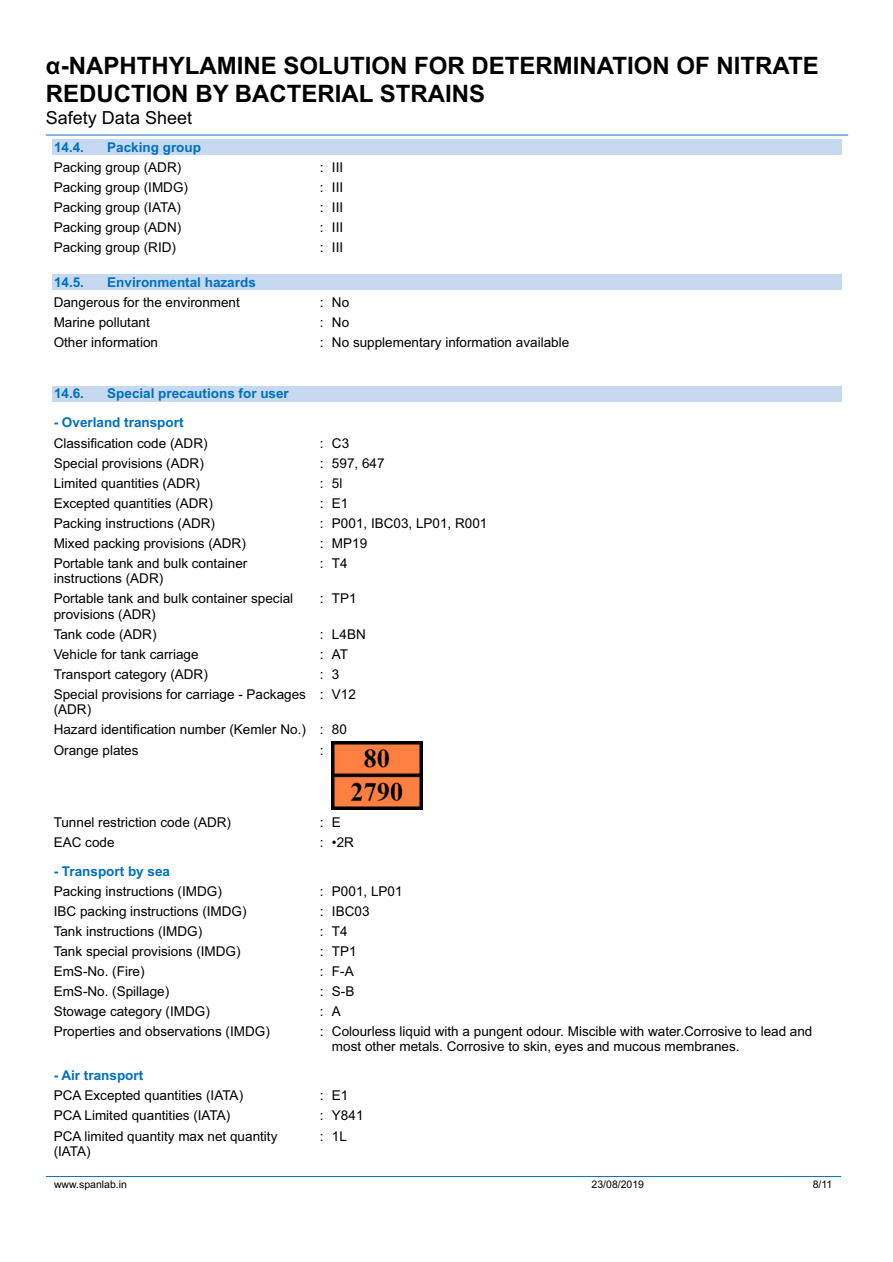
<style>
.page{position:relative;width:893px;height:1262px;background:#fff}
.page>*{position:absolute;margin:0;border:0;box-sizing:border-box;transform-origin:0 0}
.t1{font:700 24px/27.6px "Arial";color:#000}
.t2{font:18px "Arial";color:#000}
.t3{font:13.5px/15.5px "Arial";color:#000}
.t4{font:700 13.5px "Arial";color:#0070c0}
.t5{font:10.5px "Arial";color:#000}
</style>
<div class="page">
<hr style="left:46px;top:135px;width:802px;height:1px;background:#0070c0">
<hr style="left:46px;top:1176px;width:795px;height:1px;background:#0070c0">
<div style="left:52px;top:139px;width:789px;height:15px;background:#c6d9f1"></div>
<div style="left:52px;top:274px;width:789px;height:16px;background:#c6d9f1"></div>
<div style="left:52px;top:386px;width:789px;height:15px;background:#c6d9f1"></div>
<img style="left:332px;top:742px;width:90px;height:67px">
<h1 class="t1" style="left:46px;top:54px;width:774px">α-NAPHTHYLAMINE SOLUTION FOR DETERMINATION OF NITRATE<br>REDUCTION BY BACTERIAL STRAINS</h1>
<h2 class="t2" style="left:46px;top:111px;width:148px">Safety Data Sheet</h2>
<p class="t4" style="left:54px;top:142px;width:32px">14.4.</p>
<p class="t4" style="left:107px;top:142px;width:95px">Packing group</p>
<p class="t3" style="left:54px;top:160px;width:129px">Packing group (ADR)</p>
<p class="t3" style="left:320px;top:160px;width:25px">: III</p>
<p class="t3" style="left:54px;top:180px;width:136px">Packing group (IMDG)</p>
<p class="t3" style="left:320px;top:180px;width:25px">: III</p>
<p class="t3" style="left:54px;top:200px;width:129px">Packing group (IATA)</p>
<p class="t3" style="left:320px;top:200px;width:25px">: III</p>
<p class="t3" style="left:54px;top:220px;width:129px">Packing group (ADN)</p>
<p class="t3" style="left:320px;top:220px;width:25px">: III</p>
<p class="t3" style="left:54px;top:240px;width:124px">Packing group (RID)</p>
<p class="t3" style="left:320px;top:240px;width:25px">: III</p>
<p class="t4" style="left:54px;top:277px;width:32px">14.5.</p>
<p class="t4" style="left:107px;top:277px;width:150px">Environmental hazards</p>
<p class="t3" style="left:54px;top:296px;width:188px">Dangerous for the environment</p>
<p class="t3" style="left:320px;top:296px;width:31px">: No</p>
<p class="t3" style="left:54px;top:316px;width:98px">Marine pollutant</p>
<p class="t3" style="left:320px;top:316px;width:31px">: No</p>
<p class="t3" style="left:54px;top:336px;width:106px">Other information</p>
<p class="t3" style="left:320px;top:336px;width:251px">: No supplementary information available</p>
<p class="t4" style="left:54px;top:388px;width:32px">14.6.</p>
<p class="t4" style="left:107px;top:388px;width:183px">Special precautions for user</p>
<p class="t4" style="left:54px;top:417px;width:131px">- Overland transport</p>
<p class="t3" style="left:54px;top:436px;width:155px">Classification code (ADR)</p>
<p class="t3" style="left:320px;top:436px;width:31px">: C3</p>
<p class="t3" style="left:54px;top:456px;width:152px">Special provisions (ADR)</p>
<p class="t3" style="left:320px;top:456px;width:66px">: 597, 647</p>
<p class="t3" style="left:54px;top:476px;width:148px">Limited quantities (ADR)</p>
<p class="t3" style="left:320px;top:476px;width:24px">: 5l</p>
<p class="t3" style="left:54px;top:496px;width:161px">Excepted quantities (ADR)</p>
<p class="t3" style="left:320px;top:496px;width:30px">: E1</p>
<p class="t3" style="left:54px;top:516px;width:163px">Packing instructions (ADR)</p>
<p class="t3" style="left:320px;top:516px;width:169px">: P001, IBC03, LP01, R001</p>
<p class="t3" style="left:54px;top:536px;width:194px">Mixed packing provisions (ADR)</p>
<p class="t3" style="left:320px;top:536px;width:49px">: MP19</p>
<p class="t3" style="left:54px;top:556px;width:195px">Portable tank and bulk container instructions (ADR)</p>
<p class="t3" style="left:320px;top:556px;width:29px">: T4</p>
<p class="t3" style="left:54px;top:592px;width:241px">Portable tank and bulk container special provisions (ADR)</p>
<p class="t3" style="left:320px;top:592px;width:38px">: TP1</p>
<p class="t3" style="left:54px;top:627px;width:104px">Tank code (ADR)</p>
<p class="t3" style="left:320px;top:627px;width:47px">: L4BN</p>
<p class="t3" style="left:54px;top:647px;width:146px">Vehicle for tank carriage</p>
<p class="t3" style="left:320px;top:647px;width:30px">: AT</p>
<p class="t3" style="left:54px;top:667px;width:156px">Transport category (ADR)</p>
<p class="t3" style="left:320px;top:667px;width:21px">: 3</p>
<p class="t3" style="left:54px;top:687px;width:254px">Special provisions for carriage - Packages (ADR)</p>
<p class="t3" style="left:320px;top:687px;width:38px">: V12</p>
<p class="t3" style="left:54px;top:721px;width:295px;line-height:20px">Hazard identification number (Kemler No.) : 80<br>Orange plates</p>
<p class="t3" style="left:320px;top:743px;width:5px">:</p>
<p class="t3" style="left:54px;top:815px;width:179px">Tunnel restriction code (ADR)</p>
<p class="t3" style="left:320px;top:815px;width:23px">: E</p>
<p class="t3" style="left:54px;top:835px;width:62px">EAC code</p>
<p class="t3" style="left:320px;top:835px;width:35px">: •2R</p>
<p class="t4" style="left:54px;top:865px;width:118px">- Transport by sea</p>
<p class="t3" style="left:54px;top:884px;width:170px">Packing instructions (IMDG)</p>
<p class="t3" style="left:320px;top:884px;width:84px">: P001, LP01</p>
<p class="t3" style="left:54px;top:904px;width:194px">IBC packing instructions (IMDG)</p>
<p class="t3" style="left:320px;top:904px;width:51px">: IBC03</p>
<p class="t3" style="left:54px;top:924px;width:150px">Tank instructions (IMDG)</p>
<p class="t3" style="left:320px;top:924px;width:29px">: T4</p>
<p class="t3" style="left:54px;top:944px;width:188px">Tank special provisions (IMDG)</p>
<p class="t3" style="left:320px;top:944px;width:38px">: TP1</p>
<p class="t3" style="left:54px;top:964px;width:92px">EmS-No. (Fire)</p>
<p class="t3" style="left:320px;top:964px;width:35px">: F-A</p>
<p class="t3" style="left:54px;top:984px;width:117px">EmS-No. (Spillage)</p>
<p class="t3" style="left:320px;top:984px;width:36px">: S-B</p>
<p class="t3" style="left:54px;top:1004px;width:158px">Stowage category (IMDG)</p>
<p class="t3" style="left:320px;top:1004px;width:23px">: A</p>
<p class="t3" style="left:54px;top:1024px;width:218px">Properties and observations (IMDG)</p>
<p class="t3" style="left:332px;top:1024px;width:482px;text-indent:-12px">: Colourless liquid with a pungent odour. Miscible with water.Corrosive to lead and most other metals. Corrosive to skin, eyes and mucous membranes.</p>
<p class="t4" style="left:54px;top:1070px;width:91px">- Air transport</p>
<p class="t3" style="left:54px;top:1089px;width:191px">PCA Excepted quantities (IATA)</p>
<p class="t3" style="left:320px;top:1089px;width:30px">: E1</p>
<p class="t3" style="left:54px;top:1109px;width:178px">PCA Limited quantities (IATA)</p>
<p class="t3" style="left:320px;top:1109px;width:45px">: Y841</p>
<p class="t3" style="left:54px;top:1129px;width:225px">PCA limited quantity max net quantity (IATA)</p>
<p class="t3" style="left:320px;top:1129px;width:29px">: 1L</p>
<p class="t5" style="left:54px;top:1180px;width:74px">www.spanlab.in</p>
<p class="t5" style="left:591px;top:1180px;width:54px">23/08/2019</p>
<p class="t5" style="left:812px;top:1180px;width:21px">8/11</p>
</div>
